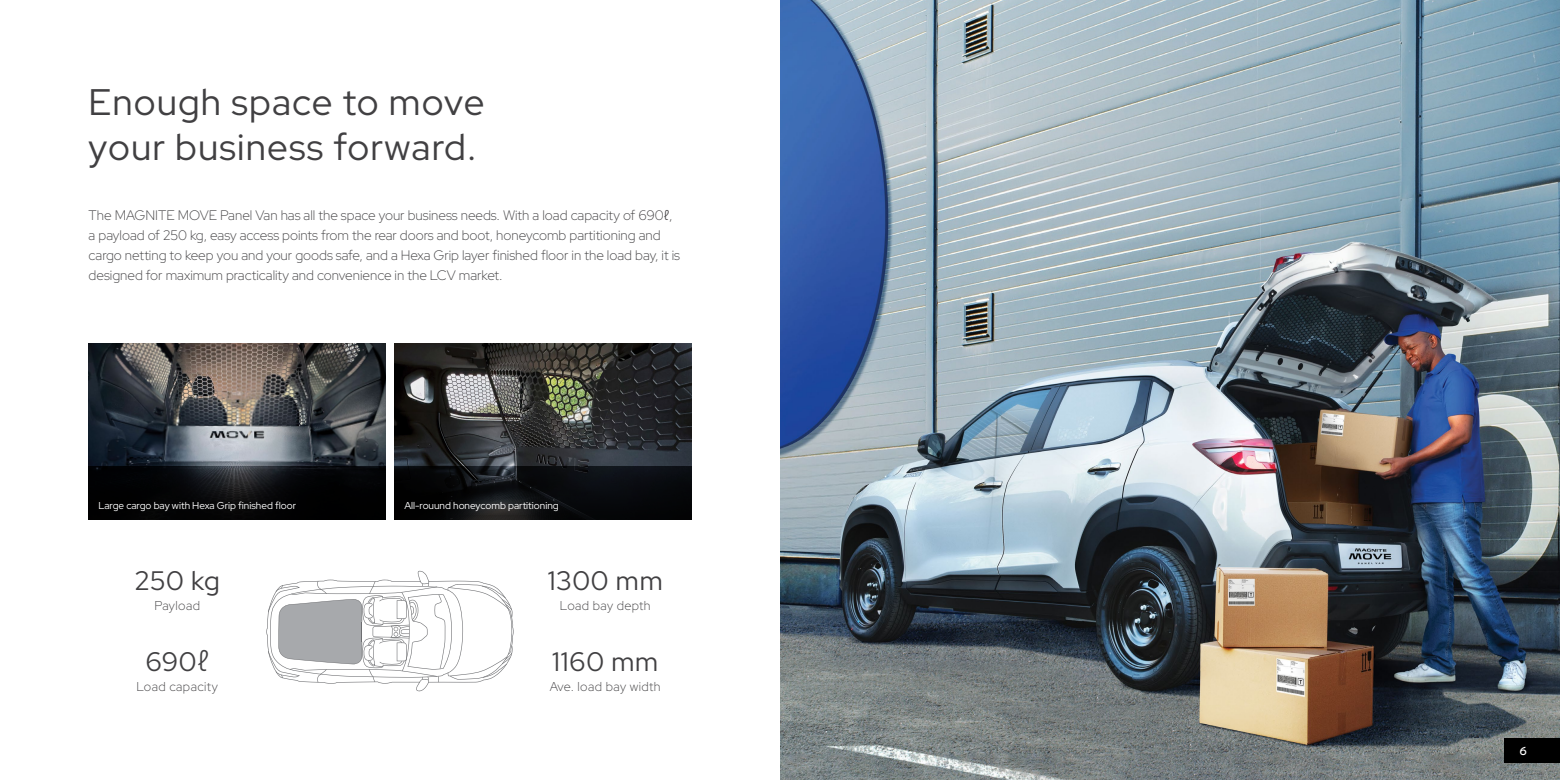
<style>
.page{position:relative;width:1560px;height:780px;background:#fff}
.page>*{position:absolute;margin:0;border:0;box-sizing:border-box;transform-origin:0 0}
.t1{font:36.88px/45.8px "Red Hat Display";letter-spacing:.03em;color:#414042}
.t2{font:26.75px "Red Hat Display";letter-spacing:.03em;color:#414042}
.t3{font:300 13.75px/20px "Red Hat Display";color:#414042}
.t4{font:300 12.75px "Red Hat Display";letter-spacing:.03em;color:#414042}
.t5{font:12.5px "Nissan Brand";color:#fff}
.t6{font:10px "Red Hat Display";color:#fff}
.s1{font-family:"Nissan Brand"}
.s2{font-family:"Nissan Brand";font-weight:300;font-size:28.75px}
</style>
<div class="page">
<img style="left:89px;top:344px;width:296px;height:122px">
<img style="left:394px;top:344px;width:297px;height:122px">
<svg style="left:89px;top:466px;width:296px;height:53px;fill:#030405"></svg>
<svg style="left:394px;top:466px;width:297px;height:53px;fill:#080a0c"></svg>
<img style="left:780px;top:0;width:779px;height:780px">
<div style="left:1504px;top:738px;width:55px;height:24px;background:#000"></div>
<svg style="left:266px;top:571px;width:248px;height:120px"></svg>
<h1 class="t1" style="left:89px;top:78px;width:397px">Enough space to move your business forward.</h1>
<p class="t3" style="left:89px;top:205px;width:592px">The MAGNITE MOVE Panel Van has all the space your business needs. With a load capacity of 690<span class="s1">ℓ</span>, a payload of 250 kg, easy access points from the rear doors and boot, honeycomb partitioning and cargo netting to keep you and your goods safe, and a Hexa Grip layer finished floor in the load bay, it is designed for maximum practicality and convenience in the LCV market.</p>
<p class="t6" style="left:98px;top:498px;width:199px">Large cargo bay with Hexa Grip finished floor</p>
<p class="t6" style="left:404px;top:498px;width:156px">All-rouund honeycomb partitioning</p>
<h2 class="t2" style="left:135px;top:563px;width:86px">250 kg</h2>
<p class="t4" style="left:154px;top:597px;width:47px">Payload</p>
<h2 class="t2" style="left:145px;top:644px;width:65px">690<span class="s2">ℓ</span></h2>
<p class="t4" style="left:136px;top:678px;width:83px">Load capacity</p>
<h2 class="t2" style="left:547px;top:563px;width:116px">1300 mm</h2>
<p class="t4" style="left:559px;top:597px;width:92px">Load bay depth</p>
<h2 class="t2" style="left:552px;top:644px;width:108px">1160 mm</h2>
<p class="t4" style="left:550px;top:678px;width:112px">Ave. load bay width</p>
<p class="t5" style="left:1518px;top:741px;width:9px">6</p>
</div>
